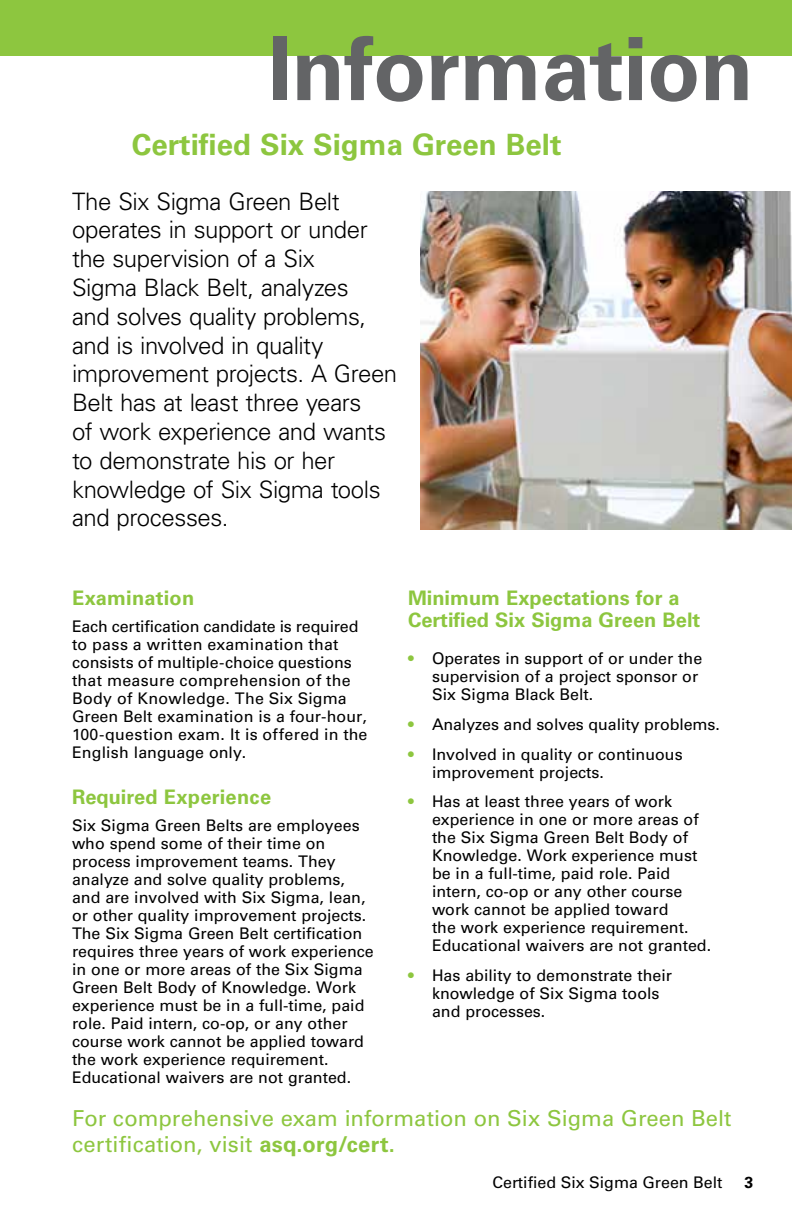
<style>
.page{position:relative;width:792px;height:1224px;background:#fff}
.page>*{position:absolute;margin:0;border:0;box-sizing:border-box;transform-origin:0 0}
.t1{font:700 87.4px "Univers LT Std";letter-spacing:-.005em;color:#636466}
.t2{font:700 29.4px "Univers LT Std";color:#8dc63f}
.t3{font:300 24px/28.8px "Univers LT Std";letter-spacing:-.02em;color:#000}
.t4{font:22px/26px "Univers LT Std";color:#8dc63f}
.t5{font:700 20px/22px "Univers LT Std";color:#8dc63f}
.t6{font:16px/18px "Univers LT Std";color:#000}
.t7{font:700 16px "Univers LT Std";color:#000}
.s1{color:#8dc63f}
.s2{font-weight:700}
</style>
<div class="page">
<div style="left:0;top:0;width:792px;height:55px;background:#8dc63f"></div>
<img style="left:420px;top:192px;width:372px;height:337px">
<h1 class="t1" style="left:268px;top:18px;width:487px">Information</h1>
<h2 class="t2" style="left:132px;top:128px;width:431px">Certified Six Sigma Green Belt</h2>
<p class="t3" style="left:72px;top:187px;width:327px">The Six Sigma Green Belt operates in support or under the supervision of a Six<br>Sigma Black Belt, analyzes<br>and solves quality problems, and is involved in quality improvement projects. A Green<br>Belt has at least three years<br>of work experience and wants to demonstrate his or her knowledge of Six Sigma tools and processes.</p>
<p class="t5" style="left:72px;top:587px;width:124px">Examination</p>
<p class="t6" style="left:72px;top:617px;width:297px">Each certification candidate is required to pass a written examination that consists of multiple-choice questions that measure comprehension of the Body of Knowledge. The Six Sigma Green Belt examination is a four-hour, 100-question exam. It is offered in the English language only.</p>
<p class="t5" style="left:72px;top:786px;width:201px">Required Experience</p>
<p class="t6" style="left:72px;top:816px;width:303px">Six Sigma Green Belts are employees who spend some of their time on process improvement teams. They analyze and solve quality problems, and are involved with Six Sigma, lean, or other quality improvement projects.<br>The Six Sigma Green Belt certification requires three years of work experience in one or more areas of the Six Sigma Green Belt Body of Knowledge. Work experience must be in a full-time, paid role. Paid intern, co-op, or any other course work cannot be applied toward the work experience requirement.<br>Educational waivers are not granted.</p>
<p class="t5" style="left:408px;top:587px;width:294px">Minimum Expectations for a<br>Certified Six Sigma Green Belt</p>
<p class="t6" style="left:432px;top:649px;width:272px;text-indent:-24px"><span class="s1">•</span> Operates in support of or under the supervision of a project sponsor or<br>Six Sigma Black Belt.</p>
<p class="t6" style="left:408px;top:715px;width:313px"><span class="s1">•</span> Analyzes and solves quality problems.</p>
<p class="t6" style="left:432px;top:745px;width:252px;text-indent:-24px"><span class="s1">•</span> Involved in quality or continuous improvement projects.</p>
<p class="t6" style="left:432px;top:793px;width:281px;text-indent:-24px"><span class="s1">•</span> Has at least three years of work experience in one or more areas of the Six Sigma Green Belt Body of<br>Knowledge. Work experience must be in a full-time, paid role. Paid intern, co-op or any other course work cannot be applied toward<br>the work experience requirement.<br>Educational waivers are not granted.</p>
<p class="t6" style="left:432px;top:967px;width:242px;text-indent:-24px"><span class="s1">•</span> Has ability to demonstrate their knowledge of Six Sigma tools and processes.</p>
<h3 class="t4" style="left:72px;top:1105px;width:661px">For comprehensive exam information on Six Sigma Green Belt certification, visit <span class="s2">asq.org/cert.</span></h3>
<p class="t6" style="left:493px;top:1173px;width:231px">Certified Six Sigma Green Belt</p>
<p class="t7" style="left:745px;top:1173px;width:10px">3</p>
</div>
